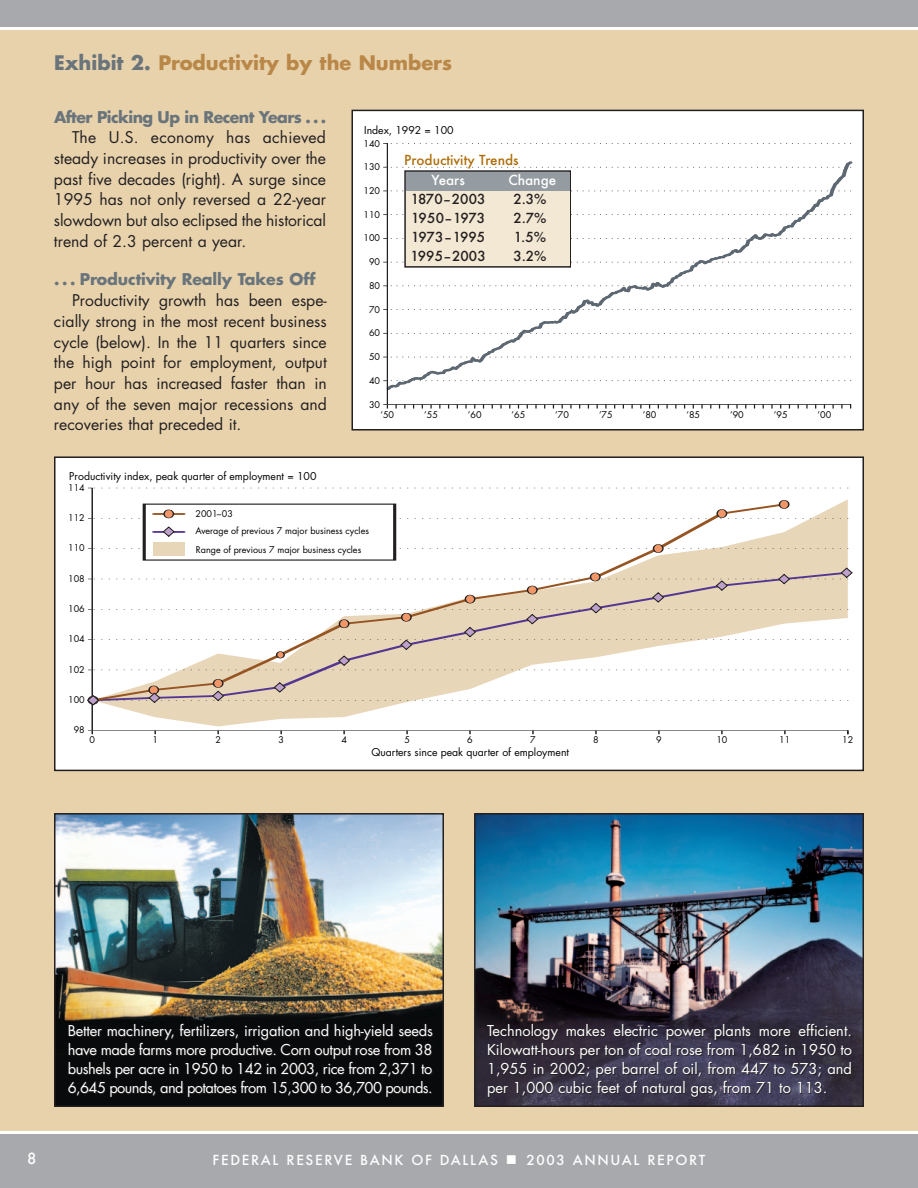
<style>
.page{position:relative;width:918px;height:1188px;background:#a8a9ad}
.page>*{position:absolute;margin:0;border:0;box-sizing:border-box;transform-origin:0 0}
.t1{font:700 19.5px "Futura";color:#b98747}
.t2{font:15.75px/20.7px "Futura";color:#231f20;text-align:justify}
.t3{font:700 15.75px "Futura";letter-spacing:-.035em;color:#6a747b}
.t4{font:700 15.75px "Futura";letter-spacing:-.005em;color:#6a747b}
.t5{font:500 15px "Futura";color:#fff}
.t6{font:14.7px/19.2px "Futura";letter-spacing:-.015em;color:#fff;text-align:justify}
.t7{font:500 13.5px "Futura";letter-spacing:.125em;color:#fff}
.t8{font:500 13.5px "Futura";letter-spacing:.005em;color:#231f20}
.t9{font:500 13.5px "Futura";letter-spacing:-.015em;color:#231f20}
.t10{font:500 13.5px "Futura";color:#af6e0b}
.t11{font:10.5px "Futura";color:#000}
.t12{font:9px "Futura";color:#000}
.s1{color:#6a747b}
</style>
<div class="page">
<div style="left:0;top:27px;width:918px;height:1107px;background:#e7d2ac"></div>
<img style="left:57px;top:816px;width:384px;height:288px">
<div style="left:54px;top:813px;width:390px;height:294px;border:2px solid #231f20"></div>
<img style="left:477px;top:816px;width:384px;height:288px">
<div style="left:474px;top:813px;width:390px;height:294px;border:2px solid #231f20"></div>
<div style="left:352px;top:110px;width:511px;height:320px;background:#fff"></div>
<svg style="left:383px;top:143px;width:469px;height:266px"></svg>
<div style="left:352px;top:110px;width:512px;height:321px;border:2px solid #231f20"></div>
<div style="left:55px;top:457px;width:808px;height:313px;background:#fff"></div>
<svg style="left:87px;top:488px;width:766px;height:247px"></svg>
<div style="left:164px;top:510px;width:9px;height:8px;background:#f19767;border-radius:50%"></div>
<div style="left:164px;top:510px;width:10px;height:8px;border:1px solid #231f20;border-radius:50%"></div>
<div style="left:153px;top:542px;width:31px;height:14px;background:#e8d6b9"></div>
<div style="left:54px;top:456px;width:810px;height:315px;border:2px solid #231f20"></div>
<div style="left:404px;top:170px;width:167px;height:98px;border:2px solid #231f20"></div>
<div style="left:406px;top:172px;width:84px;height:19px;background:#959ca1"></div>
<div style="left:490px;top:172px;width:80px;height:19px;background:#959ca1"></div>
<div style="left:406px;top:191px;width:84px;height:19px;background:#f3e8d3"></div>
<div style="left:490px;top:191px;width:80px;height:19px;background:#f3e8d3"></div>
<div style="left:406px;top:210px;width:84px;height:18px;background:#f3e8d3"></div>
<div style="left:490px;top:210px;width:80px;height:18px;background:#f3e8d3"></div>
<div style="left:406px;top:228px;width:84px;height:19px;background:#f3e8d3"></div>
<div style="left:490px;top:228px;width:80px;height:19px;background:#f3e8d3"></div>
<div style="left:406px;top:247px;width:84px;height:19px;background:#f3e8d3"></div>
<div style="left:490px;top:247px;width:80px;height:19px;background:#f3e8d3"></div>
<p class="t1" style="left:54px;top:54px;width:400px"><span class="s1">Exhibit 2.</span> Productivity by the Numbers</p>
<p class="t3" style="left:54px;top:110px;width:274px">After Picking Up in Recent Years . . .</p>
<p class="t2" style="left:54px;top:128px;width:274px;text-indent:18px">The U.S. economy has achieved steady increases in productivity over the past five decades (right). A surge since 1995 has not only reversed a 22-year slowdown but also eclipsed the historical trend of 2.3 percent a year.</p>
<p class="t4" style="left:54px;top:272px;width:263px">. . . Productivity Really Takes Off</p>
<p class="t2" style="left:54px;top:291px;width:274px;text-indent:18px">Productivity growth has been espe&shy;cially strong in the most recent business cycle (below). In the 11 quarters since the high point for employment, output per hour has increased faster than in any of the seven major recessions and recoveries that preceded it.</p>
<p class="t11" style="left:69px;top:471px;width:249px">Productivity index, peak quarter of employment = 100</p>
<p class="t12" style="left:68px;top:483px;width:18px">114</p>
<p class="t12" style="left:68px;top:514px;width:18px">112</p>
<p class="t12" style="left:195px;top:509px;width:39px">2001–03</p>
<p class="t11" style="left:364px;top:125px;width:91px">Index, 1992 = 100</p>
<p class="t12" style="left:363px;top:139px;width:18px">140</p>
<p class="t12" style="left:363px;top:163px;width:18px">130</p>
<p class="t12" style="left:363px;top:187px;width:18px">120</p>
<p class="t12" style="left:363px;top:210px;width:18px">110</p>
<p class="t12" style="left:363px;top:234px;width:18px">100</p>
<p class="t12" style="left:369px;top:258px;width:13px">90</p>
<p class="t12" style="left:369px;top:281px;width:13px">80</p>
<p class="t12" style="left:369px;top:305px;width:13px">70</p>
<p class="t12" style="left:369px;top:329px;width:13px">60</p>
<p class="t12" style="left:369px;top:353px;width:13px">50</p>
<p class="t12" style="left:369px;top:376px;width:13px">40</p>
<p class="t12" style="left:369px;top:400px;width:13px">30</p>
<p class="t10" style="left:404px;top:152px;width:116px">Productivity Trends</p>
<p class="t7" style="left:431px;top:173px;width:35px">Years</p>
<p class="t7" style="left:508px;top:173px;width:49px">Change</p>
<p class="t8" style="left:411px;top:191px;width:76px">1870–2003</p>
<p class="t8" style="left:513px;top:191px;width:35px">2.3%</p>
<p class="t9" style="left:411px;top:210px;width:75px">1950–1973</p>
<p class="t8" style="left:513px;top:210px;width:35px">2.7%</p>
<p class="t9" style="left:411px;top:229px;width:75px">1973–1995</p>
<p class="t8" style="left:514px;top:229px;width:34px">1.5%</p>
<p class="t8" style="left:410px;top:248px;width:77px">1995–2003</p>
<p class="t8" style="left:513px;top:248px;width:35px">3.2%</p>
<p class="t12" style="left:380px;top:411px;width:15px">’50</p>
<p class="t12" style="left:424px;top:411px;width:15px">’55</p>
<p class="t12" style="left:468px;top:411px;width:15px">’60</p>
<p class="t12" style="left:512px;top:411px;width:15px">’65</p>
<p class="t12" style="left:555px;top:411px;width:15px">’70</p>
<p class="t12" style="left:599px;top:411px;width:15px">’75</p>
<p class="t12" style="left:643px;top:411px;width:15px">’80</p>
<p class="t12" style="left:686px;top:411px;width:15px">’85</p>
<p class="t12" style="left:730px;top:411px;width:15px">’90</p>
<p class="t12" style="left:774px;top:411px;width:15px">’95</p>
<p class="t12" style="left:818px;top:411px;width:15px">’00</p>
<p class="t12" style="left:68px;top:544px;width:18px">110</p>
<p class="t12" style="left:68px;top:574px;width:18px">108</p>
<p class="t12" style="left:68px;top:605px;width:18px">106</p>
<p class="t12" style="left:68px;top:635px;width:18px">104</p>
<p class="t12" style="left:68px;top:665px;width:18px">102</p>
<p class="t12" style="left:68px;top:696px;width:18px">100</p>
<p class="t12" style="left:74px;top:726px;width:13px">98</p>
<p class="t12" style="left:195px;top:527px;width:175px">Average of previous 7 major business cycles</p>
<p class="t12" style="left:196px;top:546px;width:167px">Range of previous 7 major business cycles</p>
<p class="t11" style="left:371px;top:748px;width:199px">Quarters since peak quarter of employment</p>
<p class="t12" style="left:716px;top:735px;width:13px">10</p>
<p class="t12" style="left:842px;top:735px;width:13px">12</p>
<p class="t6" style="left:68px;top:1022px;width:367px">Better machinery, fertilizers, irrigation and high-yield seeds have made farms more productive. Corn output rose from 38 bushels per acre in 1950 to 142 in 2003, rice from 2,371 to 6,645 pounds, and potatoes from 15,300 to 36,700 pounds.</p>
<p class="t6" style="left:487px;top:1022px;width:367px">Technology makes electric power plants more efficient.<br>Kilowatt-hours per ton of coal rose from 1,682 in 1950 to 1,955 in 2002; per barrel of oil, from 447 to 573; and per 1,000 cubic feet of natural gas, from 71 to 113.</p>
<p class="t5" style="left:27px;top:1150px;width:11px">8</p>
<p class="t7" style="left:213px;top:1153px;width:494px">FEDERAL RESERVE BANK OF DALLAS ■ 2003 ANNUAL REPORT</p>
</div>
